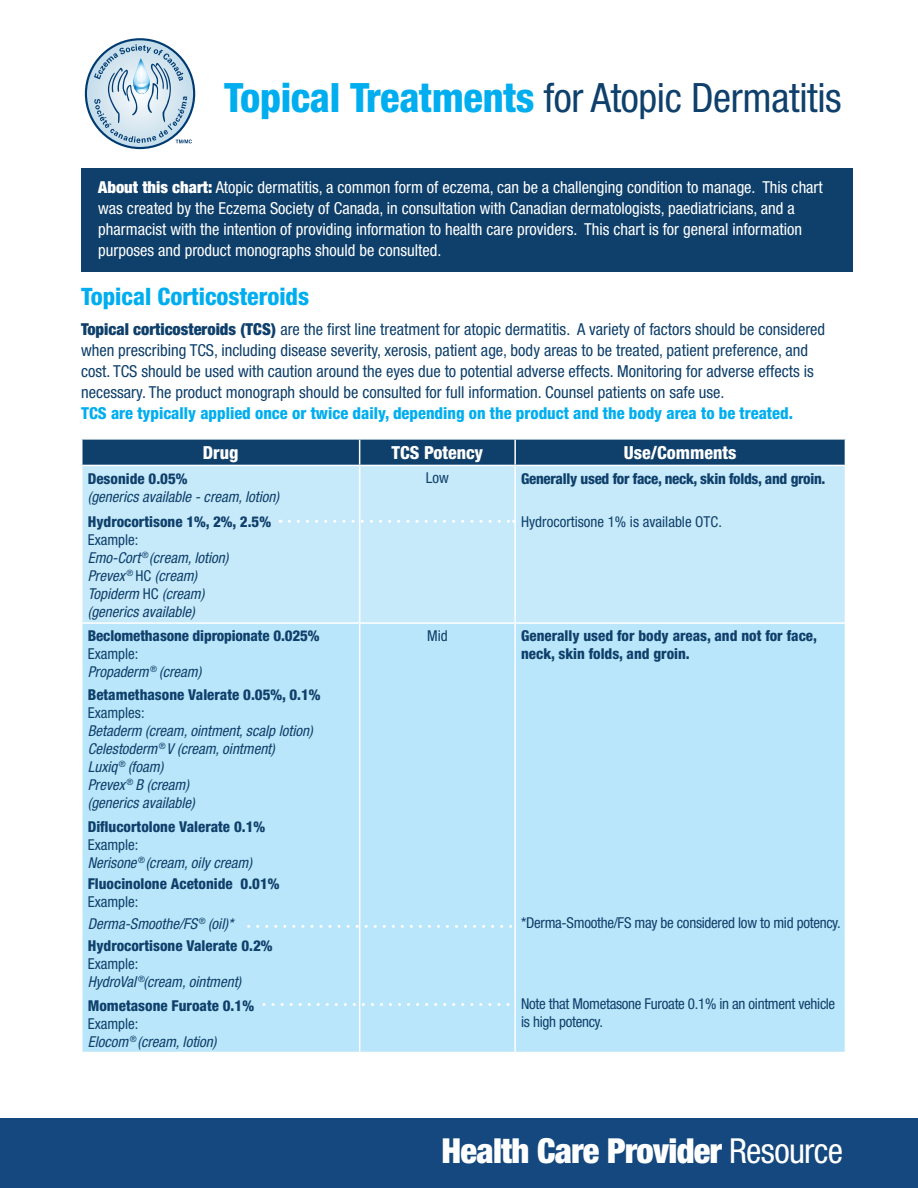
<style>
.page{position:relative;width:918px;height:1188px;background:#fff}
.page>*{position:absolute;margin:0;border:0;box-sizing:border-box;transform-origin:0 0}
.t1{font:condensed 40.5px "Helvetica Neue";letter-spacing:-.01em;color:#0f406b}
.t2{font:900 condensed 34.5px "Helvetica Neue";letter-spacing:-.02em;color:#fff}
.t3{font:800 condensed 24px "Helvetica Neue";color:#00aeef}
.t4{font:800 condensed 18px "Helvetica Neue";color:#fff}
.t5{font:condensed 16.5px/21px "Helvetica Neue";color:#0f406b}
.t6{font:condensed 16.5px/21px "Helvetica Neue";color:#fff}
.t7{font:800 condensed 16.5px "Helvetica Neue";color:#00aeef}
.t8{font:italic condensed 15px/18px "Helvetica Neue";color:#0f406b}
.t9{font:800 condensed 15px/21.6px "Helvetica Neue";color:#0f406b}
.t10{font:condensed 15px/18px "Helvetica Neue";letter-spacing:-.02em;color:#0f406b}
.t11{font:condensed 15px "Helvetica Neue";color:#0f406b}
.t12{font:800 condensed 15px "Helvetica Neue";letter-spacing:-.02em;color:#0f406b}
.t13{font:condensed 8.7px "Helvetica Neue";color:#0f406b}
.s1{font-weight:800;color:#00aeef}
.s2{font-weight:900}
.s3{font-style:normal}
.s4{font-weight:400}
.s5{font-weight:400;font-style:italic}
</style>
<div class="page">
<div style="left:81px;top:168px;width:771px;height:104px;background:#0f406b"></div>
<div style="left:82px;top:466px;width:763px;height:156px;background:#c7eafb"></div>
<div style="left:82px;top:624px;width:763px;height:428px;background:#b9e6fa"></div>
<svg style="left:81px;top:439px;width:765px;height:26px;background:#184771"></svg>
<hr style="left:514px;top:440px;width:2px;height:25px;background:#fff">
<hr style="left:359px;top:466px;width:1px;height:156px;background:#fff">
<hr style="left:514px;top:466px;width:2px;height:156px;background:#fff">
<hr style="left:359px;top:624px;width:1px;height:428px;background:#fff">
<hr style="left:514px;top:624px;width:2px;height:428px;background:#fff">
<svg style="left:289px;top:520px;width:225px;height:3px"></svg>
<svg style="left:249px;top:925px;width:262px;height:3px"></svg>
<svg style="left:264px;top:1003px;width:247px;height:3px"></svg>
<div style="left:0;top:1119px;width:918px;height:69px;background:#14487e"></div>
<img style="left:86px;top:39px;width:108px;height:109px;border-radius:54px">
<div style="left:85px;top:38px;width:110px;height:111px;border:2px solid #003b71;border-radius:50%"></div>
<svg style="left:94px;top:44px;width:98px;height:99px;background:#b9cfdf"></svg>
<h1 class="t1" style="left:224px;top:75px;width:619px"><span class="s1">Topical Treatments</span> for Atopic Dermatitis</h1>
<p class="t6" style="left:98px;top:177px;width:726px"><span class="s2">About this chart:</span> Atopic dermatitis, a common form of eczema, can be a challenging condition to manage. This chart was created by the Eczema Society of Canada, in consultation with Canadian dermatologists, paediatricians, and a pharmacist with the intention of providing information to health care providers. This chart is for general information purposes and product monographs should be consulted.</p>
<h3 class="t3" style="left:81px;top:282px;width:230px">Topical Corticosteroids</h3>
<p class="t5" style="left:81px;top:319px;width:746px"><span class="s2">Topical corticosteroids (TCS)</span> are the first line treatment for atopic dermatitis. A variety of factors should be considered when prescribing TCS, including disease severity, xerosis, patient age, body areas to be treated, patient preference, and cost. TCS should be used with caution around the eyes due to potential adverse effects. Monitoring for adverse effects is necessary. The product monograph should be consulted for full information. Counsel patients on safe use.</p>
<p class="t7" style="left:81px;top:403px;width:713px">TCS are typically applied once or twice daily, depending on the product and the body area to be treated.</p>
<p class="t4" style="left:203px;top:442px;width:37px">Drug</p>
<p class="t4" style="left:392px;top:442px;width:93px">TCS Potency</p>
<p class="t4" style="left:624px;top:442px;width:114px">Use/Comments</p>
<p class="t9" style="left:88px;top:467px;width:101px">Desonide 0.05%</p>
<p class="t8" style="left:88px;top:487px;width:193px">(generics available - cream, lotion)</p>
<p class="t9" style="left:88px;top:511px;width:185px">Hydrocortisone 1%, 2%, 2.5%</p>
<p class="t8" style="left:88px;top:531px;width:142px"><span class="s3">Example:<br></span>Emo-Cort <sup>®</sup> (cream, lotion)<br>Prevex <sup>®</sup> <span class="s3">HC</span> (cream)<br>Topiderm <span class="s3">HC</span> (cream) (generics available)</p>
<p class="t10" style="left:426px;top:469px;width:25px">Low</p>
<p class="t12" style="left:521px;top:469px;width:306px">Generally used for face, neck, skin folds, and groin.</p>
<p class="t11" style="left:521px;top:513px;width:202px">Hydrocortisone 1% is available OTC.</p>
<p class="t9" style="left:88px;top:625px;width:233px">Beclomethasone dipropionate 0.025%</p>
<p class="t8" style="left:88px;top:645px;width:115px"><span class="s3">Example:<br></span>Propaderm <sup>®</sup> (cream)</p>
<p class="t9" style="left:88px;top:683px;width:234px">Betamethasone Valerate 0.05%, 0.1%</p>
<p class="t11" style="left:88px;top:704px;width:58px">Examples:</p>
<p class="t8" style="left:88px;top:721px;width:226px">Betaderm (cream, ointment, scalp lotion)<br>Celestoderm <sup>®</sup> V (cream, ointment)<br>Luxiq <sup>®</sup> (foam)<br>Prevex <sup>®</sup> B (cream)<br>(generics available)</p>
<p class="t9" style="left:88px;top:815px;width:179px">Diflucortolone Valerate 0.1%</p>
<p class="t8" style="left:88px;top:835px;width:166px"><span class="s3">Example:<br></span>Nerisone <sup>®</sup> (cream, oily cream)</p>
<p class="t9" style="left:88px;top:873px;width:193px">Fluocinolone Acetonide 0.01%</p>
<p class="t9" style="left:88px;top:891px;width:186px"><span class="s4">Example:<br></span><span class="s5">Derma-Smoothe/FS</span> <sup>®</sup> <span class="s5">(oil)*<br></span>Hydrocortisone Valerate 0.2%</p>
<p class="t11" style="left:88px;top:955px;width:52px">Example:</p>
<p class="t8" style="left:88px;top:972px;width:155px">HydroVal (cream, ointment)</p>
<p class="t9" style="left:88px;top:994px;width:168px">Mometasone Furoate 0.1%</p>
<p class="t8" style="left:88px;top:1014px;width:130px"><span class="s3">Example:<br></span>Elocom <sup>®</sup> (cream, lotion)</p>
<p class="t13" style="left:138px;top:974px;width:8px">®</p>
<p class="t10" style="left:427px;top:626px;width:22px">Mid</p>
<p class="t9" style="left:521px;top:627px;width:297px;line-height:18px">Generally used for body areas, and not for face, neck, skin folds, and groin.</p>
<p class="t10" style="left:521px;top:913px;width:321px">*Derma-Smoothe/FS may be considered low to mid potency.</p>
<p class="t10" style="left:521px;top:994px;width:316px">Note that Mometasone Furoate 0.1% in an ointment vehicle is high potency.</p>
<h2 class="t2" style="left:441px;top:1130px;width:403px">Health Care Provider <span class="s4">Resource</span></h2>
</div>
